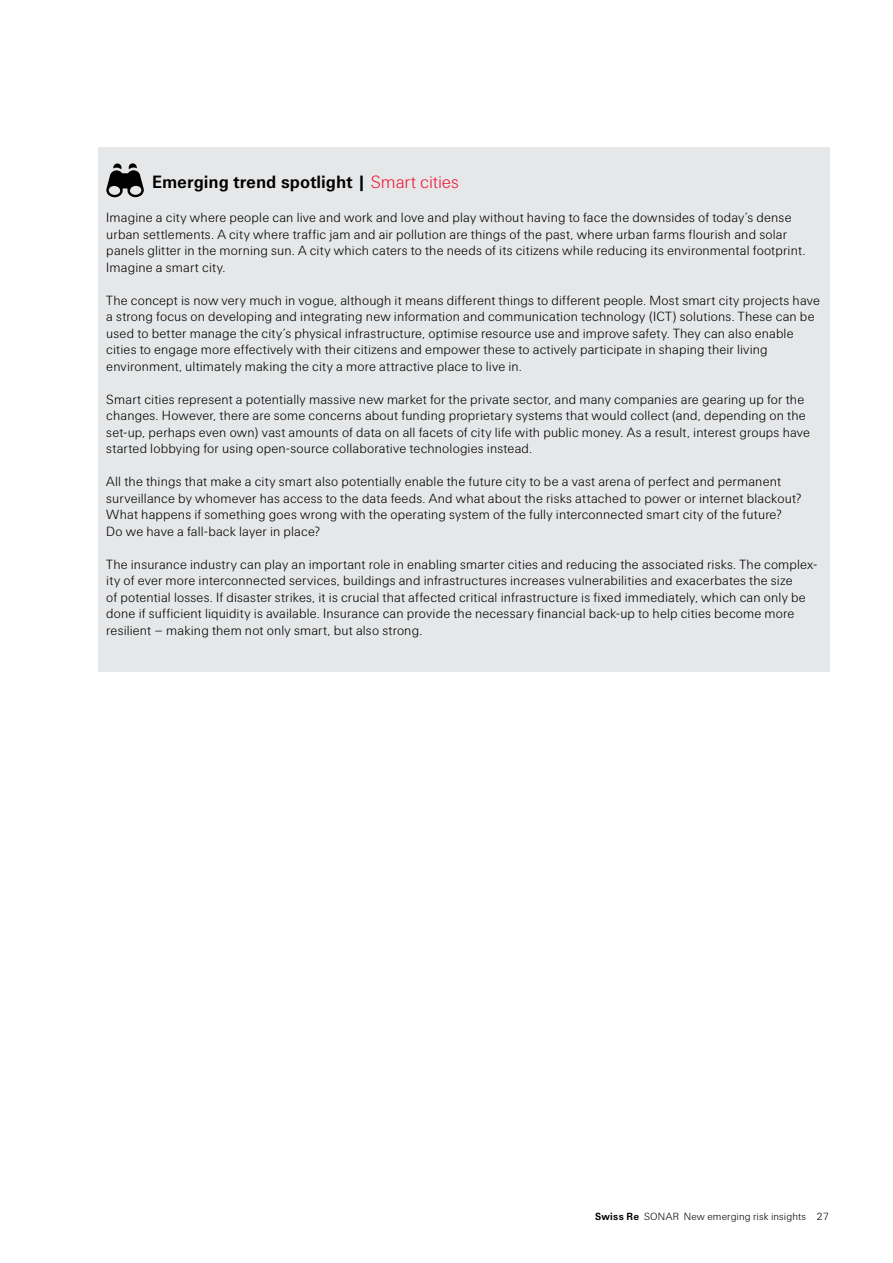
<style>
.page{position:relative;width:893px;height:1263px;background:#fff}
.page>*{position:absolute;margin:0;border:0;box-sizing:border-box;transform-origin:0 0}
.t1{font:700 18px "Swiss Re Sans OT";color:#000}
.t2{font:300 13.5px/16.5px "Swiss Re Sans OT";letter-spacing:.01em;color:#000}
.t3{font:300 10.5px "Swiss Re Sans OT";letter-spacing:.015em;color:#000}
.s1{font-weight:300;color:#ed1a3b}
.s2{font-weight:700}
</style>
<div class="page">
<div style="left:98px;top:148px;width:731px;height:524px;background:#e6e7e8"></div>
<svg style="left:106px;top:163px;width:38px;height:34px"></svg>
<h1 class="t1" style="left:152px;top:172px;width:308px">Emerging trend spotlight | <span class="s1">Smart cities</span></h1>
<p class="t2" style="left:106px;top:209px;width:701px">Imagine a city where people can live and work and love and play without having to face the downsides of today’s dense urban settlements. A city where traffic jam and air pollution are things of the past, where urban farms flourish and solar panels glitter in the morning sun. A city which caters to the needs of its citizens while reducing its environmental footprint.<br>Imagine a smart city.</p>
<p class="t2" style="left:106px;top:292px;width:715px">The concept is now very much in vogue, although it means different things to different people. Most smart city projects have a strong focus on developing and integrating new information and communication technology (ICT) solutions. These can be used to better manage the city’s physical infrastructure, optimise resource use and improve safety. They can also enable cities to engage more effectively with their citizens and empower these to actively participate in shaping their living environment, ultimately making the city a more attractive place to live in.</p>
<p class="t2" style="left:106px;top:391px;width:705px">Smart cities represent a potentially massive new market for the private sector, and many companies are gearing up for the changes. However, there are some concerns about funding proprietary systems that would collect (and, depending on the set-up, perhaps even own) vast amounts of data on all facets of city life with public money. As a result, interest groups have started lobbying for using open-source collaborative technologies instead.</p>
<p class="t2" style="left:106px;top:473px;width:697px">All the things that make a city smart also potentially enable the future city to be a vast arena of perfect and permanent surveillance by whomever has access to the data feeds. And what about the risks attached to power or internet blackout?<br>What happens if something goes wrong with the operating system of the fully interconnected smart city of the future?<br>Do we have a fall-back layer in place?</p>
<p class="t2" style="left:106px;top:556px;width:713px">The insurance industry can play an important role in enabling smarter cities and reducing the associated risks. The complex&shy;ity of ever more interconnected services, buildings and infrastructures increases vulnerabilities and exacerbates the size<br>of potential losses. If disaster strikes, it is crucial that affected critical infrastructure is fixed immediately, which can only be done if sufficient liquidity is available. Insurance can provide the necessary financial back-up to help cities become more resilient – making them not only smart, but also strong.</p>
<p class="t3" style="left:595px;top:1211px;width:236px"><span class="s2">Swiss Re</span> SONAR New emerging risk insights 27</p>
</div>
